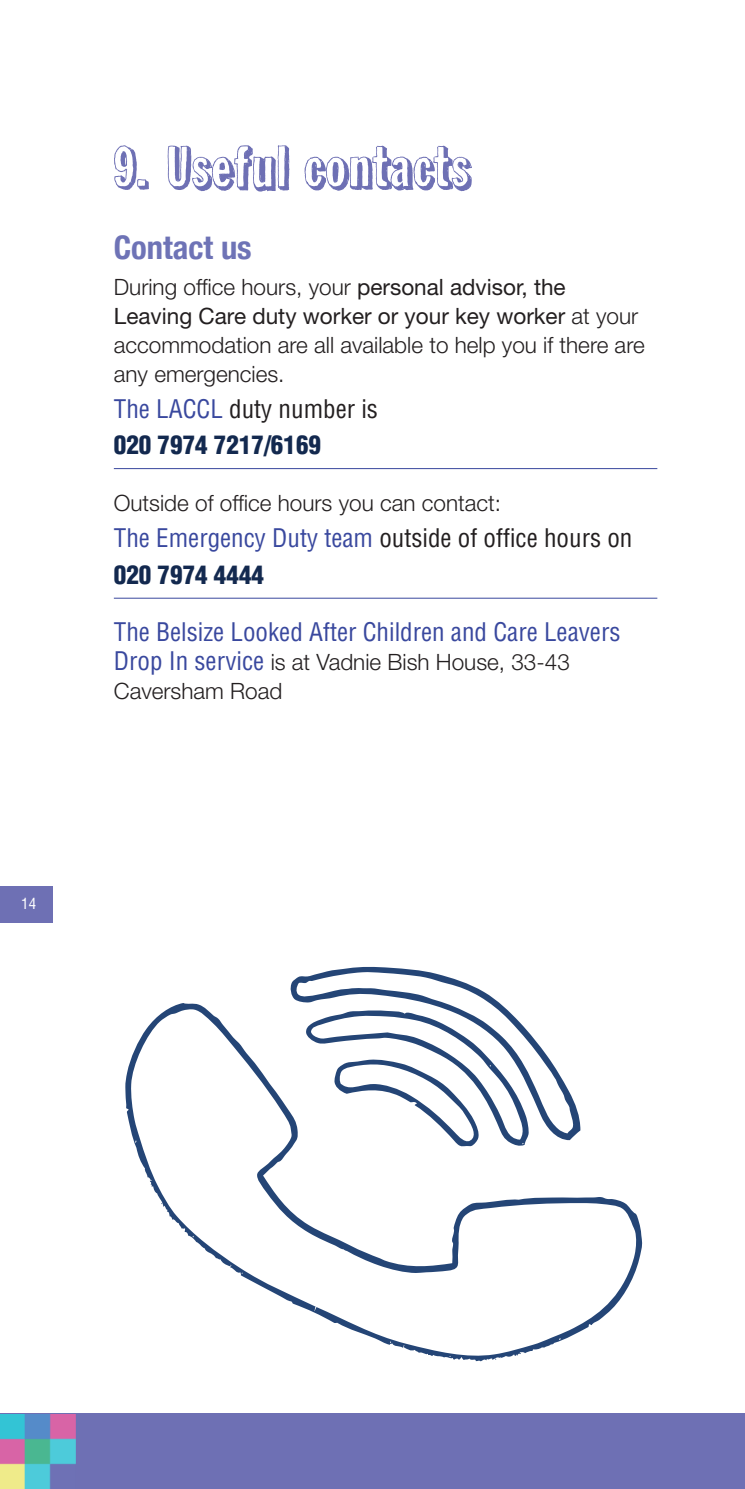
<style>
.page{position:relative;width:745px;height:1489px;background:#fff}
.page>*{position:absolute;margin:0;border:0;box-sizing:border-box;transform-origin:0 0}
.Numbered_headings{font:57.5px "Franklin Hand Cond Shadow";color:#6e70b4}
.Intro_text{font:700 condensed 32.5px "Helvetica Neue";color:#6e73b6}
.Body{font:condensed 25px "Helvetica";color:#231f20}
.Body-2{font:condensed 25px "Helvetica";color:#39489e}
.Contact_details_unde{font:900 condensed 25px "Helvetica";color:#13294f}
.Body-3{font:300 22.5px/29px "Helvetica Neue";color:#231f20}
.t1{font:condensed 15px "Helvetica";color:#fff}
.s1{font-weight:400}
.s2{color:#39489e}
.s3{font-family:"Helvetica";font-weight:400;font-stretch:condensed;font-size:25px;color:#39489e}
</style>
<div class="page">
<div style="left:0;top:886px;width:52px;height:36px;background:#6e70b4"></div>
<div style="left:0;top:1413px;width:744px;height:75px;background:#6e70b4"></div>
<svg style="left:125px;top:1003px;width:516px;height:358px"></svg>
<svg style="left:303px;top:1140px;width:226px;height:7px"></svg>
<svg style="left:289px;top:966px;width:291px;height:174px"></svg>
<hr style="left:114px;top:468px;width:543px;height:1px;background:#39489e">
<hr style="left:114px;top:597px;width:543px;height:1px;background:#39489e">
<img style="left:0;top:1414px;width:75px;height:74px">
<p class="Numbered_headings" style="left:114px;top:134px;width:358px">9. Useful contacts</p>
<p class="Intro_text" style="left:114px;top:227px;width:139px">Contact us</p>
<p class="Body-3" style="left:114px;top:272px;width:532px">During office hours, your <span class="s1">personal advisor, the Leaving Care duty worker or your key worker</span> at your accommodation are all available to help you if there are any emergencies.</p>
<p class="Body" style="left:114px;top:393px;width:265px"><span class="s2">The LACCL</span> duty number is</p>
<p class="Contact_details_unde" style="left:114px;top:429px;width:208px">020 7974 7217/6169</p>
<p class="Body-3" style="left:114px;top:488px;width:388px">Outside of office hours you can contact:</p>
<p class="Body" style="left:114px;top:522px;width:519px"><span class="s2">The Emergency Duty team</span> outside of office hours on</p>
<p class="Contact_details_unde" style="left:114px;top:558px;width:152px">020 7974 4444</p>
<p class="Body-2" style="left:114px;top:616px;width:508px">The Belsize Looked After Children and Care Leavers</p>
<p class="Body-3" style="left:114px;top:647px;width:457px"><span class="s3">Drop In service</span> is at Vadnie Bish House, 33-43<br>Caversham Road</p>
<p class="t1" style="left:21px;top:893px;width:16px">14</p>
</div>
